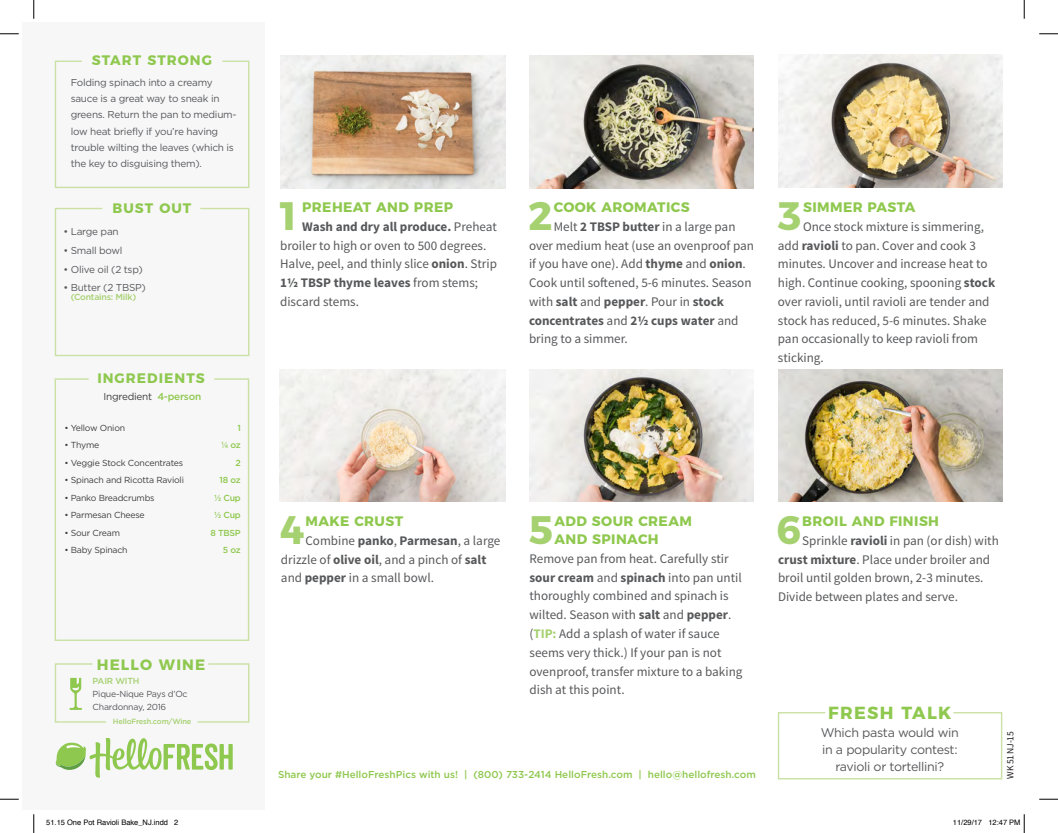
<style>
.page{position:relative;width:1058px;height:833px;background:#fff}
.page>*{position:absolute;margin:0;border:0;box-sizing:border-box;transform-origin:0 0}
.t1{font:700 39.62px "Montserrat";color:#a6d170}
.t2{font:700 17.5px "Montserrat";letter-spacing:.075em;color:#8fc84e}
.t3{font:700 15px "Montserrat";letter-spacing:.075em;color:#8fc84e}
.t4{font:700 13.75px/18.1px "Montserrat";letter-spacing:.03em;color:#8fc84e}
.t5{font:700 13.75px "Montserrat";letter-spacing:.075em;color:#8fc84e}
.t6{font:13.12px/18.8px "Source Sans Pro";color:#57585a}
.t7{font:12.5px/16.8px "Gotham";letter-spacing:-.025em;color:#57585a;text-align:center}
.t8{font:10px/16.2px "Gotham";letter-spacing:-.025em;color:#57585a}
.t9{font:500 10px "Gotham";color:#8fc84e}
.t10{font:10px "Gotham";letter-spacing:-.025em;color:#3e3e3f}
.t11{font:9.62px "Source Sans Pro";letter-spacing:-.025em;color:#231f20}
.t12{font:8.75px "Gotham";letter-spacing:-.025em;color:#3e3e3f}
.t13{font:8.75px/12.5px "Gotham";letter-spacing:-.025em;color:#57585a}
.t14{font:500 8.75px/17.5px "Gotham";letter-spacing:-.025em;color:#8fc84e;text-align:right}
.t15{font:500 8.75px "Gotham";letter-spacing:-.025em;color:#a6d170}
.t16{font:7.5px "Helvetica";color:#000}
.t17{font:500 7.5px "Gotham";letter-spacing:-.025em;color:#a6d170}
.s1{font-weight:500;color:#8fc84e}
.s2{font-weight:700}
.s3{font-weight:700;color:#a6d170}
</style>
<div class="page">
<div style="left:23px;top:23px;width:242px;height:787px;background:#f7f7f8"></div>
<img style="left:281px;top:55px;width:224px;height:133px">
<img style="left:529px;top:55px;width:225px;height:133px">
<img style="left:529px;top:369px;width:224px;height:133px">
<img style="left:280px;top:369px;width:225px;height:133px">
<img style="left:778px;top:55px;width:224px;height:132px">
<img style="left:778px;top:369px;width:224px;height:133px">
<svg style="left:54px;top:207px;width:196px;height:150px"></svg>
<svg style="left:54px;top:378px;width:196px;height:263px"></svg>
<svg style="left:54px;top:60px;width:196px;height:128px"></svg>
<svg style="left:54px;top:663px;width:53px;height:60px"></svg>
<svg style="left:197px;top:663px;width:53px;height:60px"></svg>
<svg style="left:56px;top:738px;width:177px;height:39px"></svg>
<svg style="left:777px;top:712px;width:226px;height:68px"></svg>
<svg style="left:0;top:33px;width:19px;height:2px"></svg>
<svg style="left:1039px;top:33px;width:19px;height:2px"></svg>
<svg style="left:0;top:798px;width:19px;height:2px"></svg>
<svg style="left:1039px;top:798px;width:19px;height:2px"></svg>
<svg style="left:33px;top:0;width:2px;height:19px"></svg>
<svg style="left:33px;top:814px;width:2px;height:19px"></svg>
<svg style="left:1023px;top:0;width:2px;height:19px"></svg>
<svg style="left:1023px;top:814px;width:2px;height:19px"></svg>
<p class="t5" style="left:92px;top:49px;width:122px">START STRONG</p>
<p class="t8" style="left:71px;top:74px;width:167px">Folding spinach into a creamy sauce is a great way to sneak in greens. Return the pan to medium&shy;low heat briefly if you’re having trouble wilting the leaves (which is the key to disguising them).</p>
<p class="t4" style="left:112px;top:198px;width:80px">BUST OUT</p>
<p class="t8" style="left:63px;top:223px;width:57px">• Large pan</p>
<p class="t8" style="left:63px;top:242px;width:61px">• Small bowl</p>
<p class="t8" style="left:63px;top:261px;width:81px">• Olive oil (2 tsp)</p>
<p class="t8" style="left:63px;top:279px;width:84px">• Butter (2 TBSP)</p>
<p class="t15" style="left:71px;top:291px;width:67px">(Contains: Milk)</p>
<p class="t5" style="left:97px;top:366px;width:109px">INGREDIENTS</p>
<p class="t10" style="left:103px;top:390px;width:99px">Ingredient <span class="s1">4-person</span></p>
<p class="t12" style="left:64px;top:422px;width:62px">• Yellow Onion</p>
<p class="t12" style="left:64px;top:439px;width:36px">• Thyme</p>
<p class="t12" style="left:64px;top:457px;width:120px">• Veggie Stock Concentrates</p>
<p class="t12" style="left:64px;top:474px;width:121px">• Spinach and Ricotta Ravioli</p>
<p class="t12" style="left:64px;top:492px;width:92px">• Panko Breadcrumbs</p>
<p class="t12" style="left:64px;top:509px;width:82px">• Parmesan Cheese</p>
<p class="t12" style="left:64px;top:527px;width:57px">• Sour Cream</p>
<p class="t12" style="left:64px;top:544px;width:65px">• Baby Spinach</p>
<p class="t14" style="left:210px;top:419px;width:32px">1<br>¼ oz<br>2<br>18 oz ½ Cup ½ Cup<br>8 TBSP<br>5 oz</p>
<p class="t3" style="left:97px;top:652px;width:110px">HELLO WINE</p>
<p class="t15" style="left:93px;top:675px;width:48px">PAIR WITH</p>
<p class="t17" style="left:113px;top:716px;width:80px">HelloFresh.com/Wine</p>
<p class="t13" style="left:93px;top:687px;width:96px">Pique-Nique Pays d’Oc<br>Chardonnay, 2016</p>
<h1 class="t1" style="left:276px;top:183px;width:26px">1</h1>
<p class="t4" style="left:302px;top:197px;width:152px">PREHEAT AND PREP</p>
<p class="t6" style="left:280px;top:217px;width:218px;text-indent:22px"><span class="s2">Wash and dry all produce.</span> Preheat broiler to high or oven to 500 degrees.<br>Halve, peel, and thinly slice <span class="s2">onion</span>. Strip<br><span class="s2">1½ TBSP thyme leaves</span> from stems; discard stems.</p>
<h1 class="t1" style="left:528px;top:183px;width:26px">2</h1>
<p class="t4" style="left:553px;top:197px;width:137px">COOK AROMATICS</p>
<p class="t6" style="left:529px;top:217px;width:226px;text-indent:25px">Melt <span class="s2">2 TBSP butter</span> in a large pan over medium heat (use an ovenproof pan if you have one). Add <span class="s2">thyme</span> and <span class="s2">onion</span>.<br>Cook until softened, 5-6 minutes. Season with <span class="s2">salt</span> and <span class="s2">pepper</span>. Pour in <span class="s2">stock concentrates</span> and <span class="s2">2½ cups water</span> and bring to a simmer.</p>
<h1 class="t1" style="left:777px;top:183px;width:24px">3</h1>
<p class="t4" style="left:803px;top:197px;width:114px">SIMMER PASTA</p>
<p class="t6" style="left:778px;top:217px;width:219px;text-indent:25px">Once stock mixture is simmering, add <span class="s2">ravioli</span> to pan. Cover and cook 3 minutes. Uncover and increase heat to high. Continue cooking, spooning <span class="s2">stock </span>over ravioli, until ravioli are tender and stock has reduced, 5-6 minutes. Shake pan occasionally to keep ravioli from sticking.</p>
<h1 class="t1" style="left:280px;top:497px;width:26px">4</h1>
<p class="t4" style="left:305px;top:511px;width:99px">MAKE CRUST</p>
<p class="t6" style="left:281px;top:531px;width:221px;text-indent:25px">Combine <span class="s2">panko</span>, <span class="s2">Parmesan</span>, a large drizzle of <span class="s2">olive oil</span>, and a pinch of <span class="s2">salt </span>and <span class="s2">pepper</span> in a small bowl.</p>
<h1 class="t1" style="left:529px;top:497px;width:26px">5</h1>
<p class="t4" style="left:554px;top:511px;width:139px">ADD SOUR CREAM<br>AND SPINACH</p>
<p class="t6" style="left:529px;top:549px;width:214px">Remove pan from heat. Carefully stir <span class="s2">sour cream</span> and <span class="s2">spinach</span> into pan until thoroughly combined and spinach is wilted. Season with <span class="s2">salt</span> and <span class="s2">pepper</span>. (<span class="s3">TIP:</span> Add a splash of water if sauce seems very thick.) If your pan is not ovenproof, transfer mixture to a baking dish at this point.</p>
<p class="t9" style="left:278px;top:767px;width:479px">Share your #HelloFreshPics with us! | (800) 733-2414 HelloFresh.com | hello@hellofresh.com</p>
<h1 class="t1" style="left:776px;top:497px;width:26px">6</h1>
<p class="t4" style="left:802px;top:511px;width:138px">BROIL AND FINISH</p>
<p class="t6" style="left:778px;top:531px;width:222px;text-indent:24px">Sprinkle <span class="s2">ravioli</span> in pan (or dish) with <span class="s2">crust mixture</span>. Place under broiler and broil until golden brown, 2-3 minutes.<br>Divide between plates and serve.</p>
<h2 class="t2" style="left:828px;top:698px;width:125px">FRESH TALK</h2>
<p class="t7" style="left:820px;top:724px;width:140px">Which pasta would win in a popularity contest: ravioli or tortellini?</p>
<p class="t11" style="left:1004px;top:778px;width:49px;rotate:-90deg">WK 51 NJ-15</p>
<p class="t16" style="left:46px;top:817px;width:134px">51.15 One Pot Ravioli Bake_NJ.indd 2</p>
<p class="t16" style="left:953px;top:817px;width:69px">11/29/17 12:47 PM</p>
</div>
